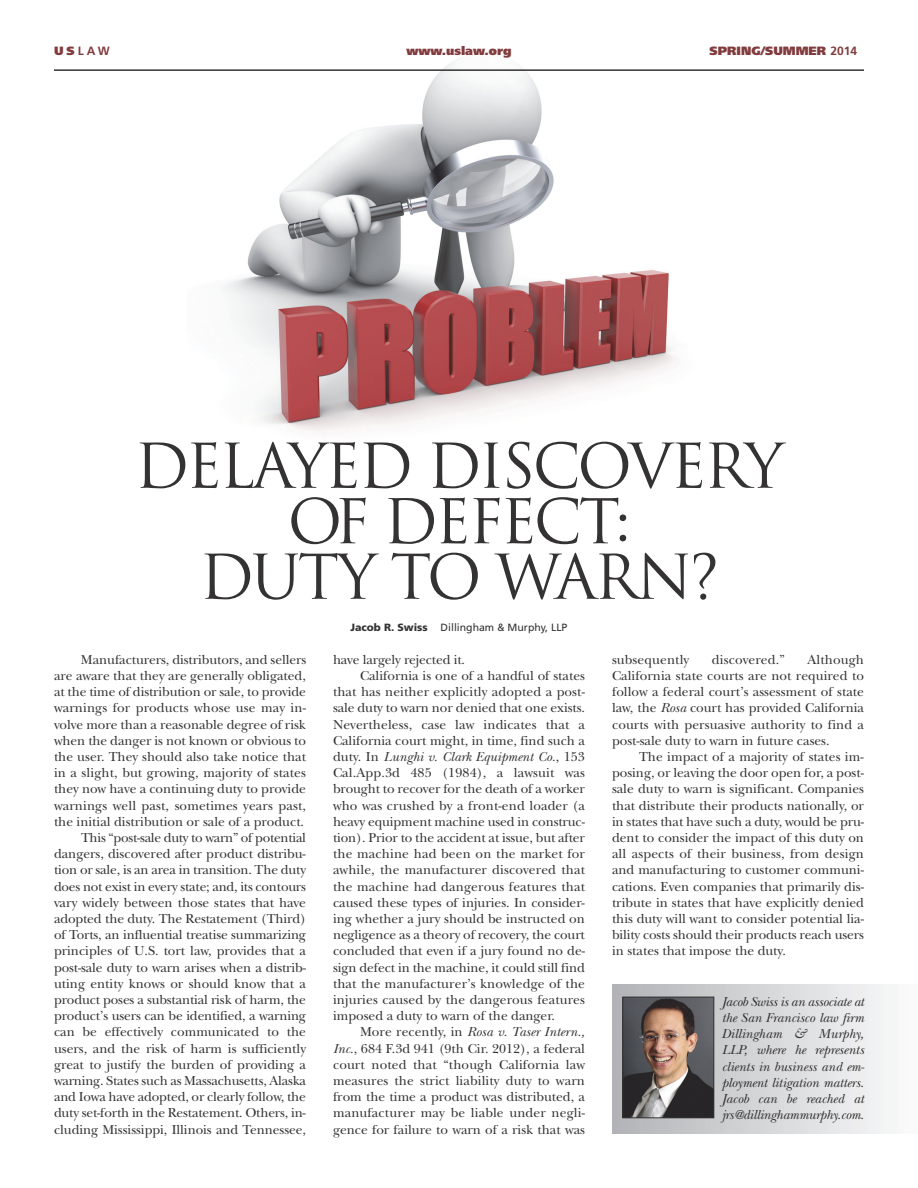
<style>
.page{position:relative;width:918px;height:1188px;background:#fff}
.page>*{position:absolute;margin:0;border:0;box-sizing:border-box;transform-origin:0 0}
.t1{font:60px/55.5px "Trajan";letter-spacing:-.05em;color:#343233;text-align:center}
.t2{font:13.5px/16.2px "New Baskerville";color:#343233;text-align:justify}
.t3{font:italic 13.5px/16.2px "New Baskerville";color:#343233;text-align:justify}
.t4{font:900 12px "Frutiger";color:#813c3e}
.t5{font:700 12px "Frutiger";color:#813c3e}
.t6{font:10.5px "Frutiger";color:#343233}
.s1{font-weight:900}
.s2{font-weight:700}
.s3{font-style:normal}
.s4{font-style:italic}
</style>
<div class="page">
<img style="left:223px;top:59px;width:453px;height:373px">
<img style="left:624px;top:999px;width:88px;height:117px">
<div style="left:622px;top:997px;width:92px;height:121px;border:1px solid #343233"></div>
<hr style="left:54px;top:69px;width:810px;height:2px;background:#343233">
<p class="t5" style="left:54px;top:46px;width:57px"><span class="s1">US</span>LAW</p>
<p class="t4" style="left:406px;top:46px;width:107px">www.uslaw.org</p>
<p class="t4" style="left:710px;top:46px;width:149px">SPRING/SUMMER <span class="s2">2014</span></p>
<h1 class="t1" style="left:134px;top:439px;width:651px">DELAYED DISCOVERY<br>OF DEFECT:<br>DUTY TO WARN?</h1>
<p class="t6" style="left:351px;top:624px;width:218px"><span class="s1">Jacob R. Swiss</span> Dillingham &amp; Murphy, LLP</p>
<p class="t2" style="left:54px;top:653px;width:254px;text-align:right">Manufacturers, distributors, and sellers<br>are aware that they are generally obligated, at the time of distribution or sale, to provide warnings for products whose use may in&shy;volve more than a reasonable degree of risk when the danger is not known or obvious to the user. They should also take notice that in a slight, but growing, majority of states they now have a continuing duty to provide warnings well past, sometimes years past, the initial distribution or sale of a product.<br>This “post-sale duty to warn” of potential dangers, discovered after product distribu&shy;tion or sale, is an area in transition. The duty does not exist in every state; and, its contours vary widely between those states that have adopted the duty. The Restatement (Third) of Torts, an influential treatise summarizing principles of U.S. tort law, provides that a post-sale duty to warn arises when a distrib&shy;uting entity knows or should know that a product poses a substantial risk of harm, the product’s users can be identified, a warning can be effectively communicated to the users, and the risk of harm is sufficiently great to justify the burden of providing a warning. States such as Massachusetts, Alaska and Iowa have adopted, or clearly follow, the duty set-forth in the Restatement. Others, in&shy;cluding Mississippi, Illinois and Tennessee,</p>
<p class="t2" style="left:333px;top:653px;width:134px">have largely rejected it.</p>
<p class="t2" style="left:360px;top:669px;width:226px">California is one of a handful of states</p>
<p class="t2" style="left:333px;top:685px;width:253px">that has neither explicitly adopted a post-</p>
<p class="t2" style="left:333px;top:701px;width:254px">sale duty to warn nor denied that one exists.</p>
<p class="t2" style="left:333px;top:718px;width:254px">Nevertheless, case law indicates that a</p>
<p class="t2" style="left:333px;top:734px;width:253px">California court might, in time, find such a</p>
<p class="t3" style="left:333px;top:750px;width:253px"><span class="s3">duty. In</span> Lunghi v. Clark Equipment Co.<span class="s3">, 153</span></p>
<p class="t2" style="left:333px;top:766px;width:254px">Cal.App.3d 485 (1984), a lawsuit was</p>
<p class="t2" style="left:333px;top:782px;width:253px">brought to recover for the death of a worker</p>
<p class="t2" style="left:333px;top:799px;width:254px">who was crushed by a front-end loader (a</p>
<p class="t2" style="left:333px;top:815px;width:254px">heavy equipment machine used in construc-</p>
<p class="t2" style="left:333px;top:831px;width:253px">tion). Prior to the accident at issue, but after</p>
<p class="t2" style="left:333px;top:847px;width:254px">the machine had been on the market for</p>
<p class="t2" style="left:333px;top:863px;width:254px">awhile, the manufacturer discovered that</p>
<p class="t2" style="left:333px;top:880px;width:254px">the machine had dangerous features that</p>
<p class="t2" style="left:333px;top:896px;width:253px">caused these types of injuries. In consider-</p>
<p class="t2" style="left:333px;top:912px;width:253px">ing whether a jury should be instructed on</p>
<p class="t2" style="left:333px;top:928px;width:253px">negligence as a theory of recovery, the court</p>
<p class="t2" style="left:333px;top:944px;width:254px">concluded that even if a jury found no de-</p>
<p class="t2" style="left:333px;top:961px;width:253px">sign defect in the machine, it could still find</p>
<p class="t2" style="left:333px;top:977px;width:254px">that the manufacturer’s knowledge of the</p>
<p class="t2" style="left:333px;top:993px;width:254px">injuries caused by the dangerous features</p>
<p class="t2" style="left:333px;top:1009px;width:224px">imposed a duty to warn of the danger.</p>
<p class="t3" style="left:360px;top:1026px;width:227px"><span class="s3">More recently, in</span> Rosa v. Taser Intern.,</p>
<p class="t2" style="left:333px;top:1042px;width:254px"><span class="s4">Inc.</span>, 684 F.3d 941 (9th Cir. 2012), a federal</p>
<p class="t2" style="left:333px;top:1058px;width:254px">court noted that “though California law</p>
<p class="t2" style="left:333px;top:1074px;width:253px">measures the strict liability duty to warn</p>
<p class="t2" style="left:333px;top:1090px;width:254px">from the time a product was distributed, a</p>
<p class="t2" style="left:333px;top:1106px;width:253px">manufacturer may be liable under negli-</p>
<p class="t2" style="left:333px;top:1123px;width:254px">gence for failure to warn of a risk that was</p>
<p class="t2" style="left:612px;top:653px;width:254px;text-indent:195px">Although California state courts are not required to follow a federal court’s assessment of state law, the <span class="s4">Rosa</span> court has provided California courts with persuasive authority to find a post-sale duty to warn in future cases.</p>
<p class="t2" style="left:612px;top:750px;width:254px;text-indent:27px">The impact of a majority of states im&shy;posing, or leaving the door open for, a post&shy;sale duty to warn is significant. Companies that distribute their products nationally, or in states that have such a duty, would be pru&shy;dent to consider the impact of this duty on all aspects of their business, from design and manufacturing to customer communi&shy;cations. Even companies that primarily dis&shy;tribute in states that have explicitly denied this duty will want to consider potential lia&shy;bility costs should their products reach users in states that impose the duty.</p>
<p class="t2" style="left:612px;top:653px;width:79px">subsequently</p>
<p class="t2" style="left:712px;top:653px;width:74px">discovered.”</p>
<p class="t3" style="left:722px;top:995px;width:144px">Jacob Swiss is an associate at the San Francisco law firm Dillingham &amp; Murphy, LLP, where he represents clients in business and em&shy;ployment litigation matters.<br>Jacob can be reached at jrs@dillinghammurphy.com.</p>
</div>
